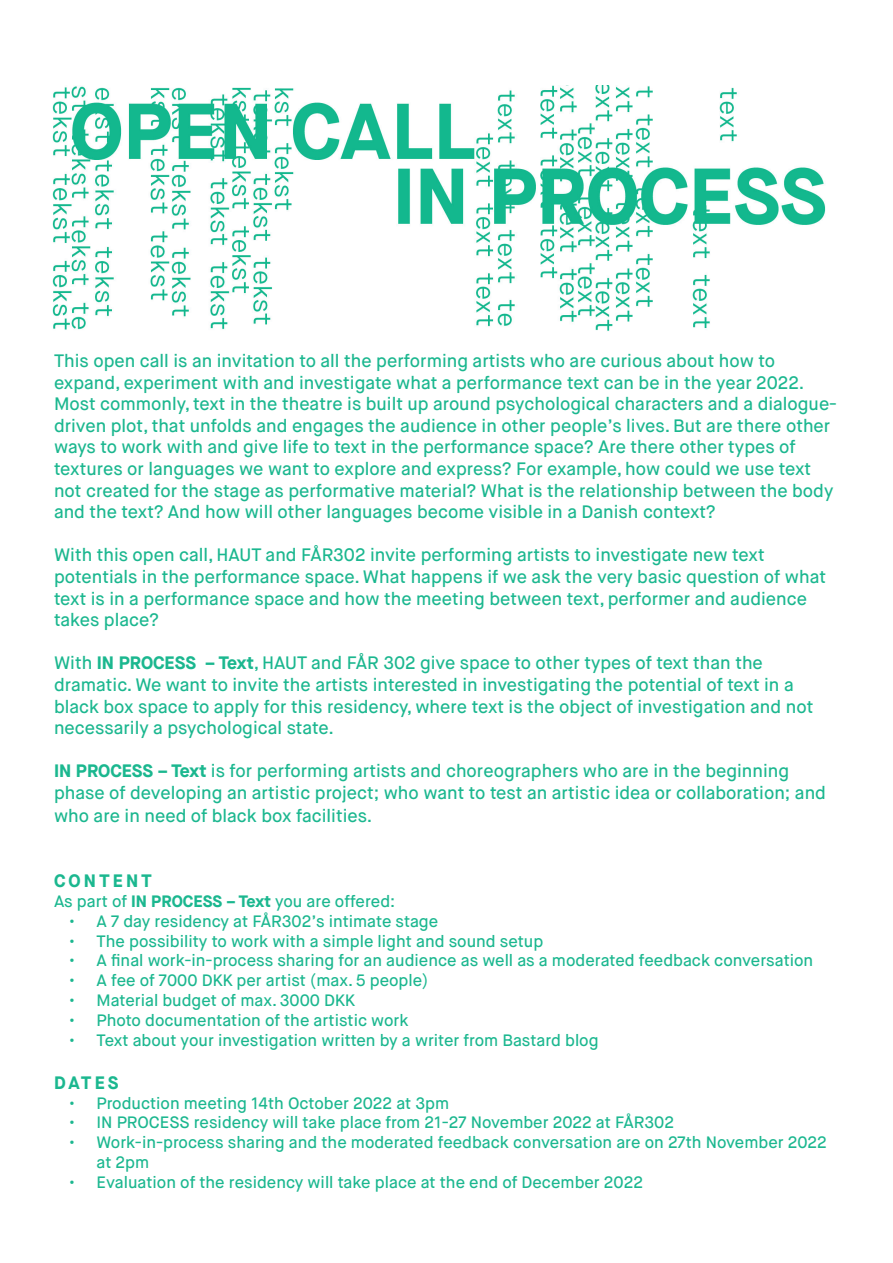
<style>
.page{position:relative;width:893px;height:1263px;background:#fff}
.page>*{position:absolute;margin:0;border:0;box-sizing:border-box;transform-origin:0 0}
.t1{font:500 18px/21.6px "Maison Neue";color:#1bb78f}
.t2{font:700 18px "Maison Neue";letter-spacing:.17em;color:#1bb78f}
.t3{font:500 16.5px/19.8px "Maison Neue";color:#1bb78f}
.s1{font-weight:700}
</style>
<div class="page">
<img style="left:52px;top:85px;width:774px;height:246px">
<p class="t1" style="left:54px;top:350px;width:784px">This open call is an invitation to all the performing artists who are curious about how to expand, experiment with and investigate what a performance text can be in the year 2022.<br>Most commonly, text in the theatre is built up around psychological characters and a dialogue&shy;driven plot, that unfolds and engages the audience in other people’s lives. But are there other ways to work with and give life to text in the performance space? Are there other types of textures or languages we want to explore and express? For example, how could we use text not created for the stage as performative material? What is the relationship between the body and the text? And how will other languages become visible in a Danish context?</p>
<p class="t1" style="left:54px;top:544px;width:773px">With this open call, HAUT and FÅR302 invite performing artists to investigate new text potentials in the performance space. What happens if we ask the very basic question of what text is in a performance space and how the meeting between text, performer and audience takes place?</p>
<p class="t1" style="left:54px;top:652px;width:761px">With <span class="s1">IN PROCESS – Text</span>, HAUT and FÅR 302 give space to other types of text than the dramatic. We want to invite the artists interested in investigating the potential of text in a black box space to apply for this residency, where text is the object of investigation and not necessarily a psychological state.</p>
<p class="t1" style="left:54px;top:760px;width:773px"><span class="s1">IN PROCESS – Text</span> is for performing artists and choreographers who are in the beginning phase of developing an artistic project; who want to test an artistic idea or collaboration; and</p>
<p class="t1" style="left:54px;top:805px;width:320px">who are in need of black box facilities.</p>
<p class="t2" style="left:54px;top:868px;width:100px">CONTENT</p>
<p class="t3" style="left:54px;top:891px;width:343px">As part of <span class="s1">IN PROCESS – Text</span> you are offered:</p>
<p class="t3" style="left:70px;top:911px;width:370px">• A 7 day residency at FÅR302’s intimate stage</p>
<p class="t3" style="left:70px;top:931px;width:475px">• The possibility to work with a simple light and sound setup</p>
<p class="t3" style="left:70px;top:951px;width:745px">• A final work-in-process sharing for an audience as well as a moderated feedback conversation</p>
<p class="t3" style="left:70px;top:971px;width:360px">• A fee of 7000 DKK per artist (max. 5 people)</p>
<p class="t3" style="left:70px;top:990px;width:287px">• Material budget of max. 3000 DKK</p>
<p class="t3" style="left:70px;top:1010px;width:341px">• Photo documentation of the artistic work</p>
<p class="t3" style="left:70px;top:1030px;width:531px">• Text about your investigation written by a writer from Bastard blog</p>
<p class="t2" style="left:54px;top:1070px;width:66px">DATES</p>
<p class="t3" style="left:70px;top:1093px;width:381px">• Production meeting 14th October 2022 at 3pm</p>
<p class="t3" style="left:70px;top:1113px;width:606px">• IN PROCESS residency will take place from 21-27 November 2022 at FÅR302</p>
<p class="t3" style="left:97px;top:1133px;width:732px;text-indent:-27px">• Work-in-process sharing and the moderated feedback conversation are on 27th November 2022 at 2pm</p>
<p class="t3" style="left:70px;top:1172px;width:575px">• Evaluation of the residency will take place at the end of December 2022</p>
</div>
